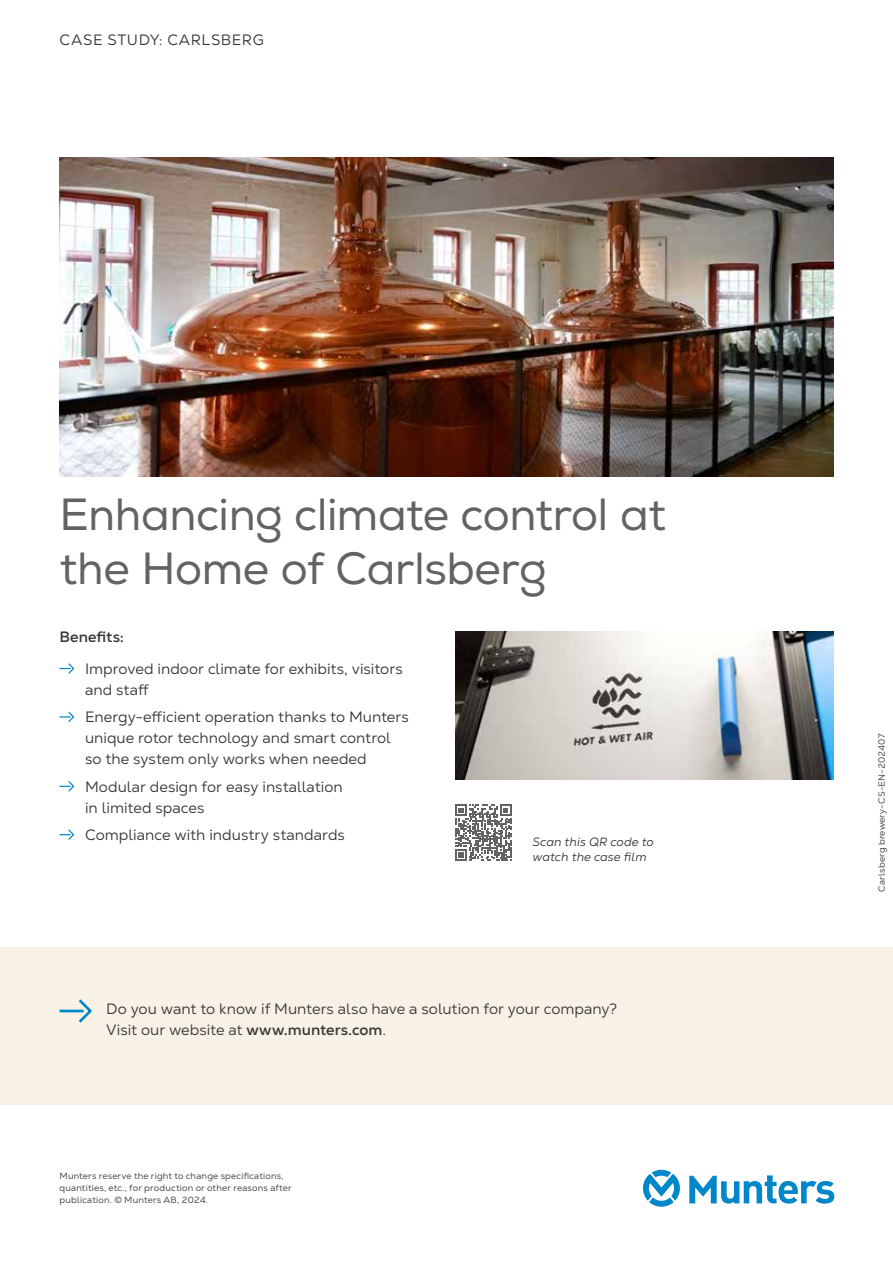
<style>
.page{position:relative;width:893px;height:1263px;background:#fff}
.page>*{position:absolute;margin:0;border:0;box-sizing:border-box;transform-origin:0 0}
.t1{font:45px/54px "Nexa";letter-spacing:-.015em;color:#626463}
.t2{font:15px/21px "Nexa Text";color:#383937}
.t3{font:15px "Nexa Text";letter-spacing:.04em;color:#383937}
.t4{font:700 15px "Nexa Text";letter-spacing:.01em;color:#383937}
.t5{font:italic 12px/15px "Nexa Text";letter-spacing:.01em;color:#383937}
.t6{font:9px/12px "Nexa Text";letter-spacing:.02em;color:#383937}
.s1{font-weight:700}
</style>
<div class="page">
<div style="left:0;top:947px;width:893px;height:157px;background:#f8f1e6"></div>
<svg style="left:59px;top:999px;width:33px;height:24px"></svg>
<svg style="left:643px;top:1170px;width:191px;height:37px"></svg>
<svg style="left:59px;top:663px;width:15px;height:11px"></svg>
<svg style="left:59px;top:711px;width:15px;height:12px"></svg>
<svg style="left:59px;top:781px;width:15px;height:11px"></svg>
<svg style="left:59px;top:829px;width:15px;height:11px"></svg>
<img style="left:60px;top:157px;width:773px;height:319px">
<img style="left:455px;top:631px;width:378px;height:149px">
<svg style="left:455px;top:804px;width:57px;height:57px"></svg>
<p class="t3" style="left:60px;top:30px;width:206px">CASE STUDY: CARLSBERG</p>
<h1 class="t1" style="left:60px;top:488px;width:608px">Enhancing climate control at the Home of Carlsberg</h1>
<p class="t4" style="left:60px;top:627px;width:66px">Benefits:</p>
<p class="t2" style="left:85px;top:658px;width:319px">Improved indoor climate for exhibits, visitors and staff</p>
<p class="t2" style="left:85px;top:706px;width:325px">Energy-efficient operation thanks to Munters unique rotor technology and smart control so the system only works when needed</p>
<p class="t2" style="left:85px;top:776px;width:259px">Modular design for easy installation in limited spaces</p>
<p class="t2" style="left:85px;top:824px;width:261px">Compliance with industry standards</p>
<p class="t5" style="left:533px;top:834px;width:123px">Scan this QR code to watch the case film</p>
<p class="t2" style="left:106px;top:998px;width:512px">Do you want to know if Munters also have a solution for your company?<br>Visit our website at <span class="s1">www.munters.com</span>.</p>
<p class="t6" style="left:60px;top:1170px;width:234px">Munters reserve the right to change specifications, quantities, etc., for production or other reasons after publication. © Munters AB, 2024.</p>
<p class="t6" style="left:876px;top:892px;width:160px;rotate:-90deg">Carlsberg brewery-CS-EN-202407</p>
</div>
